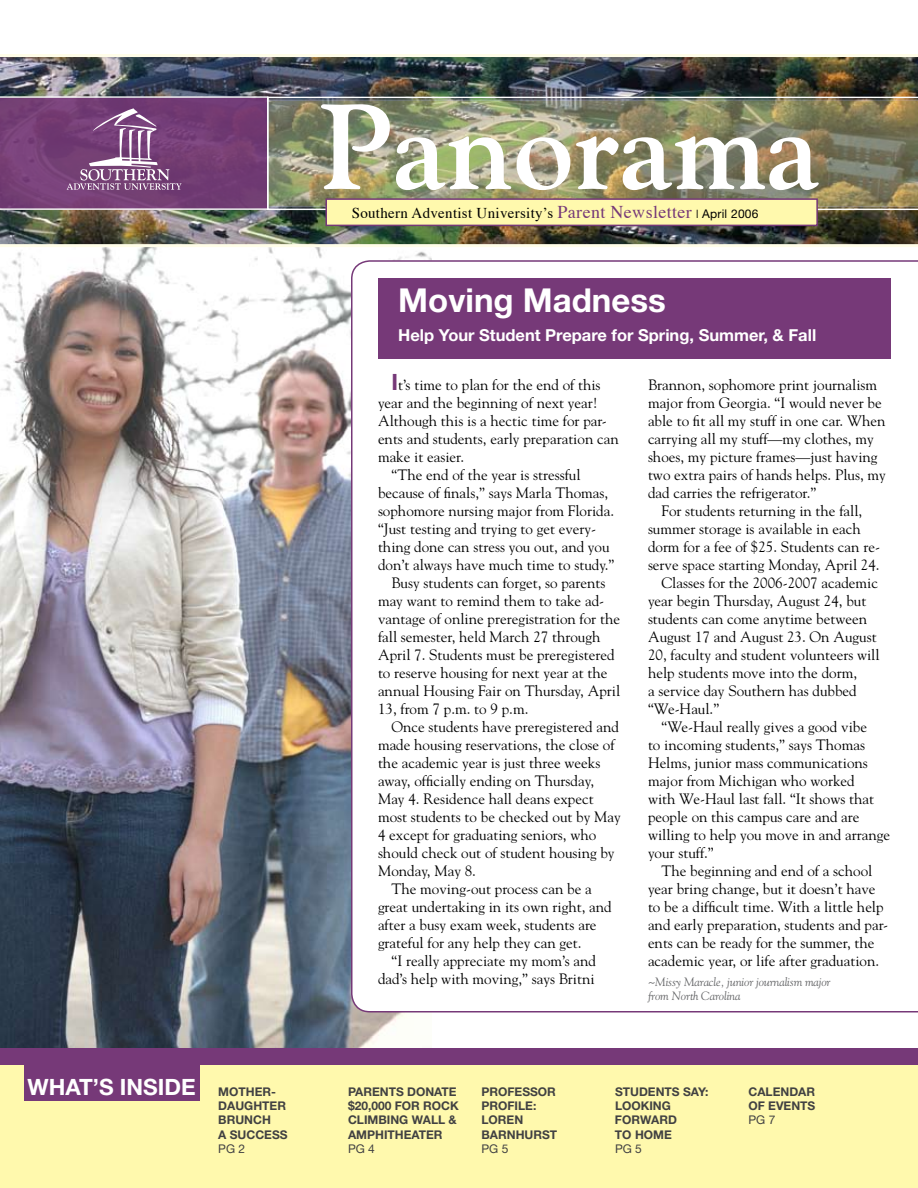
<style>
.page{position:relative;width:918px;height:1188px;background:#fff}
.page>*{position:absolute;margin:0;border:0;box-sizing:border-box;transform-origin:0 0}
.t1{font:700 120px "Goudy";color:#fff}
.t2{font:700 33px "Helvetica Neue";color:#fff}
.t3{font:700 22.5px "Helvetica Neue";color:#fff}
.t4{font:700 16.5px "Helvetica Neue";color:#fff}
.t5{font:15px "Goudy";color:#000}
.t6{font:15px "Times";letter-spacing:.02em;color:#000}
.t7{font:700 12px/14.4px "Helvetica Neue";color:#414142}
.t8{font:italic 12px/14.4px "Goudy";letter-spacing:-.01em;color:#636466}
.t9{font:12px "Helvetica Neue";color:#414142}
.s1{font-size:12px;color:#414142}
.s2{font-size:18px;color:#763978}
.s3{font-size:12px}
.s4{font-family:"Helvetica Neue";font-size:12px}
.s5{font-family:"Helvetica Neue";font-weight:700;font-size:22.5px;color:#763978}
</style>
<div class="page">
<img style="left:0;top:247px;width:432px;height:801px">
<svg style="left:351px;top:260px;width:567px;height:752px"></svg>
<img style="left:0;top:54px;width:918px;height:193px">
<img style="left:268px;top:97px;width:650px;height:113px">
<div style="left:326px;top:199px;width:491px;height:26px;background:#fff9ad"></div>
<div style="left:326px;top:198px;width:492px;height:28px;border:2px solid #763978"></div>
<div style="left:378px;top:278px;width:513px;height:81px;background:#763978"></div>
<svg style="left:0;top:96px;width:268px;height:114px;background:#7e4c7f"></svg>
<div style="left:0;top:1050px;width:918px;height:138px;background:#fff9ad"></div>
<div style="left:25px;top:1062px;width:175px;height:38px;background:#763978"></div>
<div style="left:0;top:1048px;width:918px;height:17px;background:#763978"></div>
<h3 class="t3" style="left:27px;top:1073px;width:250px">WHAT’S INSI DE <span class="s1">MOTHER-</span></h3>
<p class="t7" style="left:218px;top:1098px;width:69px">DAUGHTER<br>BRUNCH<br>A SUCCESS</p>
<p class="t9" style="left:218px;top:1142px;width:28px">pg 2</p>
<h1 class="t1" style="left:320px;top:75px;width:501px">Panorama</h1>
<p class="t6" style="left:352px;top:203px;width:408px">Southern Adventist University’s <span class="s2">Parent Newsletter</span> <span class="s3">|</span> <span class="s4">April 2006</span></p>
<h2 class="t2" style="left:398px;top:280px;width:269px">MOVING MADNESS</h2>
<p class="t4" style="left:398px;top:325px;width:420px">HELP YOUR STUDENT PREPARE FOR SPRING, SUMMER, &amp; FALL</p>
<p class="t5" style="left:392px;top:375px;width:211px"><span class="s5">I</span>t’s time to plan for the end of this</p>
<p class="t5" style="left:378px;top:393px;width:221px">year and the beginning of next year!</p>
<p class="t5" style="left:378px;top:411px;width:230px">Although this is a hectic time for par-</p>
<p class="t5" style="left:378px;top:429px;width:242px">ents and students, early preparation can</p>
<p class="t5" style="left:378px;top:447px;width:88px">make it easier.</p>
<p class="t5" style="left:392px;top:465px;width:191px">“The end of the year is stressful</p>
<p class="t5" style="left:378px;top:483px;width:232px">because of finals,” says Marla Thomas,</p>
<p class="t5" style="left:378px;top:501px;width:238px">sophomore nursing major from Florida.</p>
<p class="t5" style="left:378px;top:519px;width:220px">“Just testing and trying to get every-</p>
<p class="t5" style="left:378px;top:537px;width:233px">thing done can stress you out, and you</p>
<p class="t5" style="left:378px;top:555px;width:238px">don’t always have much time to study.”</p>
<p class="t5" style="left:392px;top:573px;width:216px">Busy students can forget, so parents</p>
<p class="t5" style="left:378px;top:591px;width:228px">may want to remind them to take ad-</p>
<p class="t5" style="left:378px;top:609px;width:244px">vantage of online preregistration for the</p>
<p class="t5" style="left:378px;top:627px;width:224px">fall semester, held March 27 through</p>
<p class="t5" style="left:378px;top:645px;width:238px">April 7. Students must be preregistered</p>
<p class="t5" style="left:378px;top:663px;width:231px">to reserve housing for next year at the</p>
<p class="t5" style="left:378px;top:681px;width:244px">annual Housing Fair on Thursday, April</p>
<p class="t5" style="left:378px;top:699px;width:152px">13, from 7 p.m. to 9 p.m.</p>
<p class="t5" style="left:392px;top:717px;width:229px">Once students have preregistered and</p>
<p class="t5" style="left:378px;top:735px;width:238px">made housing reservations, the close of</p>
<p class="t5" style="left:378px;top:753px;width:224px">the academic year is just three weeks</p>
<p class="t5" style="left:378px;top:771px;width:218px">away, officially ending on Thursday,</p>
<p class="t5" style="left:378px;top:789px;width:217px">May 4. Residence hall deans expect</p>
<p class="t5" style="left:378px;top:807px;width:244px">most students to be checked out by May</p>
<p class="t5" style="left:378px;top:825px;width:220px">4 except for graduating seniors, who</p>
<p class="t5" style="left:378px;top:843px;width:238px">should check out of student housing by</p>
<p class="t5" style="left:378px;top:861px;width:100px">Monday, May 8.</p>
<p class="t5" style="left:392px;top:879px;width:202px">The moving-out process can be a</p>
<p class="t5" style="left:378px;top:897px;width:235px">great undertaking in its own right, and</p>
<p class="t5" style="left:378px;top:915px;width:220px">after a busy exam week, students are</p>
<p class="t5" style="left:378px;top:933px;width:205px">grateful for any help they can get.</p>
<p class="t5" style="left:392px;top:951px;width:206px">“I really appreciate my mom’s and</p>
<p class="t5" style="left:378px;top:969px;width:218px">dad’s help with moving,” says Britni</p>
<p class="t5" style="left:648px;top:375px;width:231px">Brannon, sophomore print journalism</p>
<p class="t5" style="left:648px;top:393px;width:235px">major from Georgia. “I would never be</p>
<p class="t5" style="left:648px;top:411px;width:239px">able to fit all my stuff in one car. When</p>
<p class="t5" style="left:648px;top:429px;width:227px">carrying all my stuff—my clothes, my</p>
<p class="t5" style="left:648px;top:447px;width:231px">shoes, my picture frames—just having</p>
<p class="t5" style="left:648px;top:465px;width:239px">two extra pairs of hands helps. Plus, my</p>
<p class="t5" style="left:648px;top:483px;width:170px">dad carries the refrigerator.”</p>
<p class="t5" style="left:662px;top:501px;width:202px">For students returning in the fall,</p>
<p class="t5" style="left:648px;top:519px;width:214px">summer storage is available in each</p>
<p class="t5" style="left:648px;top:537px;width:234px">dorm for a fee of $25. Students can re-</p>
<p class="t5" style="left:648px;top:555px;width:233px">serve space starting Monday, April 24.</p>
<p class="t5" style="left:662px;top:573px;width:218px">Classes for the 2006-2007 academic</p>
<p class="t5" style="left:648px;top:591px;width:220px">year begin Thursday, August 24, but</p>
<p class="t5" style="left:648px;top:609px;width:221px">students can come anytime between</p>
<p class="t5" style="left:648px;top:627px;width:230px">August 17 and August 23. On August</p>
<p class="t5" style="left:648px;top:645px;width:233px">20, faculty and student volunteers will</p>
<p class="t5" style="left:648px;top:663px;width:211px">help students move into the dorm,</p>
<p class="t5" style="left:648px;top:681px;width:210px">a service day Southern has dubbed</p>
<p class="t5" style="left:648px;top:699px;width:73px">“We-Haul.”</p>
<p class="t5" style="left:662px;top:717px;width:207px">“We-Haul really gives a good vibe</p>
<p class="t5" style="left:648px;top:735px;width:219px">to incoming students,” says Thomas</p>
<p class="t5" style="left:648px;top:753px;width:221px">Helms, junior mass communications</p>
<p class="t5" style="left:648px;top:771px;width:208px">major from Michigan who worked</p>
<p class="t5" style="left:648px;top:789px;width:228px">with We-Haul last fall. “It shows that</p>
<p class="t5" style="left:648px;top:807px;width:213px">people on this campus care and are</p>
<p class="t5" style="left:648px;top:825px;width:244px">willing to help you move in and arrange</p>
<p class="t5" style="left:648px;top:843px;width:67px">your stuff.”</p>
<p class="t5" style="left:662px;top:861px;width:212px">The beginning and end of a school</p>
<p class="t5" style="left:648px;top:879px;width:229px">year bring change, but it doesn’t have</p>
<p class="t5" style="left:648px;top:897px;width:237px">to be a difficult time. With a little help</p>
<p class="t5" style="left:648px;top:915px;width:242px">and early preparation, students and par-</p>
<p class="t5" style="left:648px;top:933px;width:228px">ents can be ready for the summer, the</p>
<p class="t5" style="left:648px;top:951px;width:233px">academic year, or life after graduation.</p>
<p class="t8" style="left:648px;top:975px;width:184px">~Missy Maracle, junior journalism major from North Carolina</p>
<p class="t7" style="left:348px;top:1084px;width:112px">PARENTS DONATE $20,000 FOR ROCK<br>CLIMBI</p>
<p class="t7" style="left:390px;top:1113px;width:68px">NG WALL &amp;</p>
<p class="t7" style="left:348px;top:1127px;width:17px">AMPHI</p>
<p class="t7" style="left:388px;top:1127px;width:57px">THEATER</p>
<p class="t9" style="left:348px;top:1142px;width:28px">pg 4</p>
<p class="t7" style="left:481px;top:1084px;width:77px">PROFESSOR<br>PROFI LE:<br>LOREN<br>BARNHURST</p>
<p class="t9" style="left:482px;top:1142px;width:28px">pg 5</p>
<p class="t7" style="left:615px;top:1084px;width:95px">STUDENTS SAY:<br>LOOKING<br>FORWARD<br>TO HOME</p>
<p class="t9" style="left:615px;top:1142px;width:28px">pg 5</p>
<p class="t7" style="left:748px;top:1084px;width:68px">CALENDAR<br>OF EVENTS</p>
<p class="t9" style="left:748px;top:1113px;width:28px">pg 7</p>
</div>
